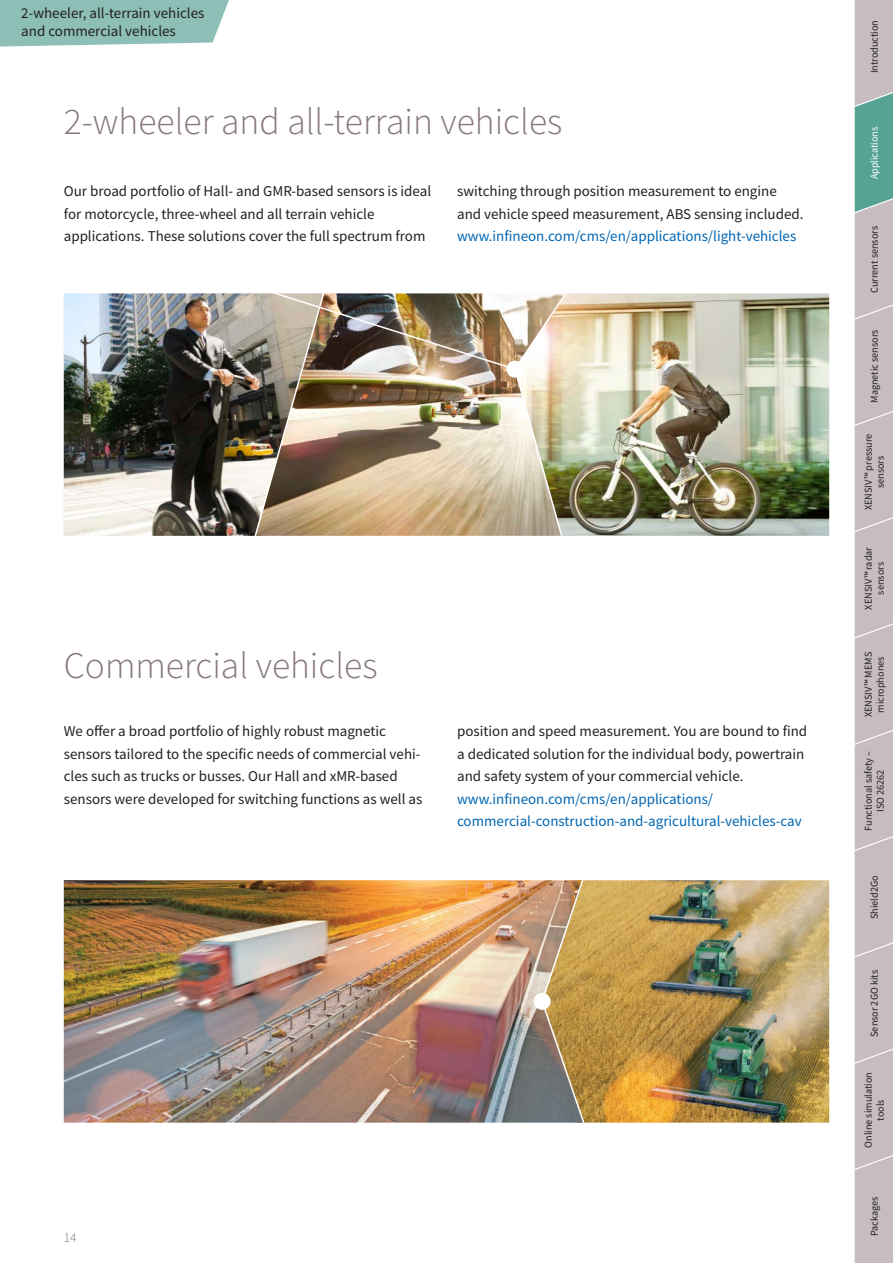
<style>
.page{position:relative;width:893px;height:1263px;background:#fff}
.page>*{position:absolute;margin:0;border:0;box-sizing:border-box;transform-origin:0 0}
.Brochure_A4_Product{font:300 37.5px "Source Sans Pro";color:#86777c}
.Brochure_A4_Copy_10{font:15px/22.5px "Source Sans Pro";color:#231f20}
.Brochure_A4_Product-2{font:15px/18px "Source Sans Pro";color:#231f20}
.t1{font:300 13.5px "Source Sans Pro";color:#86777c}
.t2{font:10.5px/12px "Source Sans Pro";color:#231f20;text-align:center}
.t3{font:10.5px "Source Sans Pro";color:#fff}
.s1{color:#0166b3}
</style>
<div class="page">
<img style="left:587px;top:880px;width:242px;height:243px">
<img style="left:64px;top:880px;width:477px;height:243px">
<img style="left:571px;top:293px;width:258px;height:243px">
<img style="left:64px;top:293px;width:188px;height:243px">
<svg style="left:541px;top:880px;width:46px;height:243px;background:#ad9163"></svg>
<div style="left:534px;top:993px;width:17px;height:17px;background:#fff;border-radius:50%"></div>
<img style="left:252px;top:293px;width:319px;height:243px">
<svg style="left:855px;top:0;width:38px;height:1263px;background:#bebbbd"></svg>
<svg style="left:0;top:0;width:229px;height:47px;background:#97c4bc"></svg>
<p class="Brochure_A4_Product-2" style="left:21px;top:4px;width:185px">2-wheeler, all-terrain vehicles and commercial vehicles</p>
<p class="Brochure_A4_Product" style="left:64px;top:99px;width:500px">2-wheeler and all-terrain vehicles</p>
<p class="Brochure_A4_Copy_10" style="left:64px;top:180px;width:369px">Our broad portfolio of Hall- and GMR-based sensors is ideal for motorcycle, three-wheel and all terrain vehicle applications. These solutions cover the full spectrum from</p>
<p class="Brochure_A4_Copy_10" style="left:457px;top:180px;width:348px">switching through position measurement to engine and vehicle speed measurement, ABS sensing included. <span class="s1">www.infineon.com/cms/en/applications/light-vehicles</span></p>
<p class="Brochure_A4_Product" style="left:64px;top:642px;width:315px">Commercial vehicles</p>
<p class="Brochure_A4_Copy_10" style="left:64px;top:720px;width:360px">We offer a broad portfolio of highly robust magnetic sensors tailored to the specific needs of commercial vehi&shy;cles such as trucks or busses. Our Hall and xMR-based sensors were developed for switching functions as well as</p>
<p class="Brochure_A4_Copy_10" style="left:457px;top:720px;width:352px">position and speed measurement. You are bound to find a dedicated solution for the individual body, powertrain and safety system of your commercial vehicle. <span class="s1">www.infineon.com/cms/en/applications/ commercial-construction-and-agricultural-vehicles-cav</span></p>
<p class="t1" style="left:64px;top:1229px;width:14px">14</p>
<p class="t2" style="left:868px;top:73px;width:55px;rotate:-90deg">Introduction</p>
<p class="t3" style="left:868px;top:179px;width:54px;rotate:-90deg">Applications</p>
<p class="t2" style="left:868px;top:293px;width:68px;rotate:-90deg">Current sensors</p>
<p class="t2" style="left:868px;top:403px;width:75px;rotate:-90deg">Magnetic sensors</p>
<p class="t2" style="left:862px;top:510px;width:78px;rotate:-90deg">XENSIV™ pressure sensors</p>
<p class="t2" style="left:862px;top:609px;width:64px;rotate:-90deg">XENSIV™ radar sensors</p>
<p class="t2" style="left:862px;top:717px;width:67px;rotate:-90deg">XENSIV™ MEMS microphones</p>
<p class="t2" style="left:862px;top:831px;width:81px;rotate:-90deg">Functional safety –<br>ISO 26262</p>
<p class="t2" style="left:868px;top:919px;width:45px;rotate:-90deg">Shield2Go</p>
<p class="t2" style="left:868px;top:1037px;width:68px;rotate:-90deg">Sensor 2GO kits</p>
<p class="t2" style="left:862px;top:1148px;width:77px;rotate:-90deg">Online simulation tools</p>
<p class="t2" style="left:868px;top:1236px;width:41px;rotate:-90deg">Packages</p>
</div>
